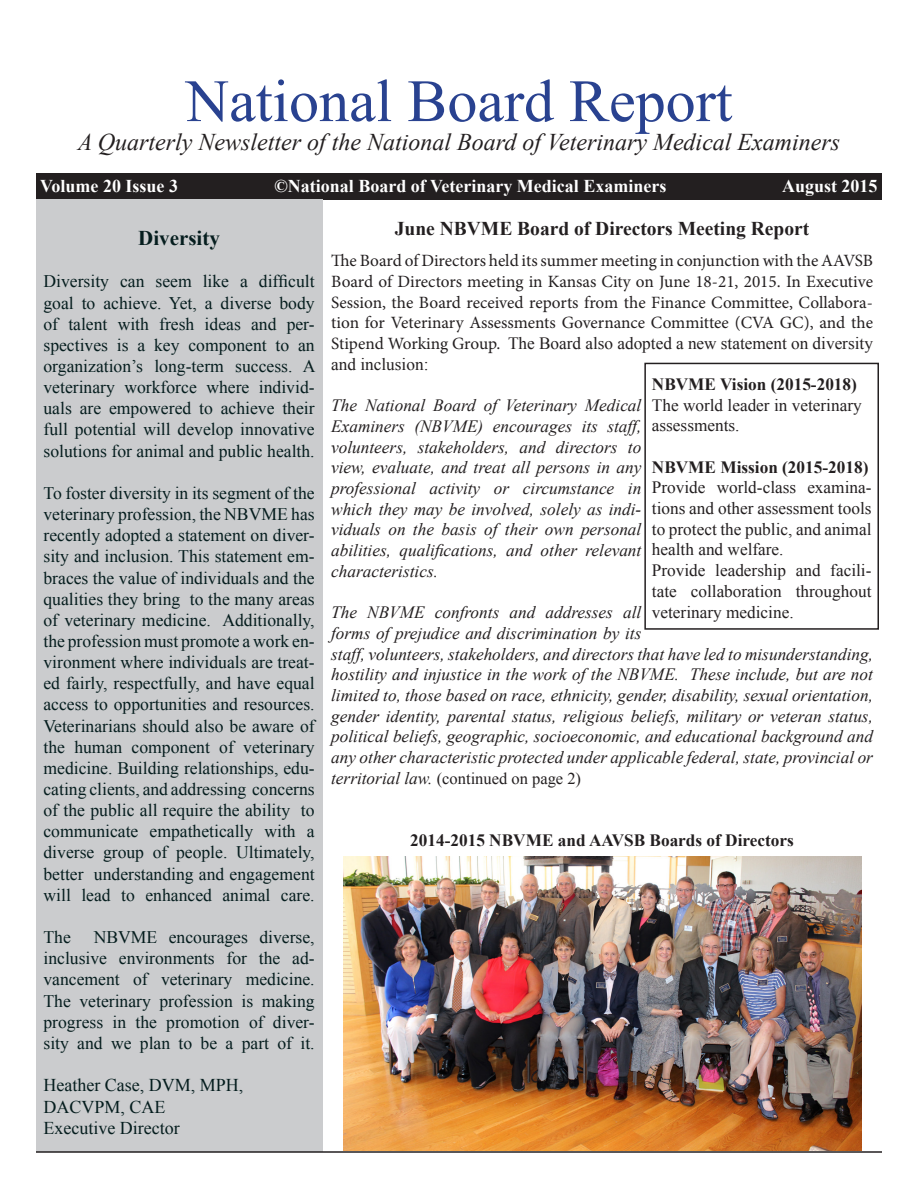
<style>
.page{position:relative;width:918px;height:1188px;background:#fff}
.page>*{position:absolute;margin:0;border:0;box-sizing:border-box;transform-origin:0 0}
.t1{font:60px "Times New Roman";color:#294290}
.t2{font:italic 24px "Times New Roman";color:#231f20}
.t3{font:700 21px "Times New Roman";color:#051d1e}
.t4{font:700 19.5px "Times New Roman";color:#231f20}
.t5{font:700 18px "Times New Roman";color:#fff}
.t6{font:18px/21.6px "Times New Roman";color:#051d1e}
.t7{font:17.7px/21.1px "Times New Roman";color:#051d1e;text-align:justify}
.t8{font:italic 17.25px/20.7px "Times New Roman";color:#231f20;text-align:justify}
.t9{font:17.25px/20.7px "Minion Pro";color:#231f20;text-align:justify}
.t10{font:17.25px/20.7px "Times New Roman";color:#231f20;text-align:justify}
.t11{font:700 17.25px "Times New Roman";color:#231f20}
.t12{font:16.5px "Times New Roman";color:#231f20}
.s1{font-family:"Times New Roman"}
.s2{font-style:italic;font-size:17.25px}
</style>
<div class="page">
<div style="left:36px;top:173px;width:846px;height:27px;background:#231f20"></div>
<div style="left:36px;top:200px;width:286px;height:952px;background:#cbccce"></div>
<div style="left:644px;top:363px;width:235px;height:267px;border:2px solid #231f20"></div>
<img style="left:343px;top:857px;width:519px;height:293px">
<hr style="left:36px;top:1151px;width:846px;height:2px;background:#231f20">
<p class="t1" style="left:186px;top:61px;width:548px">National Board Report</p>
<p class="t2" style="left:78px;top:125px;width:764px">A Quarterly Newsletter of the National Board of Veterinary Medical Examiners</p>
<p class="t5" style="left:40px;top:174px;width:139px">Volume 20 Issue 3</p>
<p class="t5" style="left:274px;top:174px;width:393px">©National Board of Veterinary Medical Examiners</p>
<p class="t5" style="left:782px;top:174px;width:97px">August 2015</p>
<p class="t3" style="left:138px;top:223px;width:83px">Diversity</p>
<p class="t7" style="left:44px;top:271px;width:274px">Diversity can seem like a difficult goal to achieve. Yet, a diverse body of talent with fresh ideas and per&shy;spectives is a key component to an organization’s long-term success. A veterinary workforce where individ&shy;uals are empowered to achieve their full potential will develop innovative solutions for animal and public health.</p>
<p class="t7" style="left:44px;top:482px;width:273px">To foster diversity in its segment of the veterinary profession, the NBVME has recently adopted a statement on diver&shy;sity and inclusion. This statement em&shy;braces the value of individuals and the qualities they bring to the many areas of veterinary medicine. Additionally, the profession must promote a work en&shy;vironment where individuals are treat&shy;ed fairly, respectfully, and have equal access to opportunities and resources.<br>Veterinarians should also be aware of the human component of veterinary medicine. Building relationships, edu&shy;cating clients, and addressing concerns of the public all require the ability to communicate empathetically with a diverse group of people. Ultimately, better understanding and engagement will lead to enhanced animal care.</p>
<p class="t7" style="left:44px;top:926px;width:29px">The</p>
<p class="t4" style="left:395px;top:215px;width:416px">June NBVME Board of Directors Meeting Report</p>
<p class="t9" style="left:331px;top:251px;width:543px">The Board of Directors held its summer meeting in conjunction with the AAVSB Board of Directors meeting in Kansas City on June 18-21, 2015. In Executive Session, the Board received reports from the Finance Committee, Collabora&shy;tion for Veterinary Assessments Governance Committee (CVA GC), and the Stipend Working Group. <span class="s1">The Board also adopted a new statement on diversity and inclusion:</span></p>
<p class="t8" style="left:331px;top:395px;width:312px">The National Board of Veterinary Medical Examiners (NBVME) encourages its staff, volunteers, stakeholders, and directors to view, evaluate, and treat all persons in any professional activity or circumstance in which they may be involved, solely as indi&shy;viduals on the basis of their own personal abilities, qualifications, and other relevant characteristics.</p>
<p class="t8" style="left:331px;top:602px;width:543px;text-align:left">The NBVME confronts and addresses all<br>forms of prejudice and discrimination by its<br>staff, volunteers, stakeholders, and directors that have led to misunderstanding, hostility and injustice in the work of the NBVME. These include, but are not limited to, those based on race, ethnicity, gender, disability, sexual orientation, gender identity, parental status, religious beliefs, military or veteran status, political beliefs, geographic, socioeconomic, and educational background and any other characteristic protected under applicable federal, state, provincial or</p>
<p class="t12" style="left:331px;top:767px;width:251px"><span class="s2">territorial law.</span> (continued on page 2)</p>
<p class="t11" style="left:652px;top:372px;width:207px">NBVME Vision (2015-2018)</p>
<p class="t10" style="left:652px;top:394px;width:211px">The world leader in veterinary assessments.</p>
<p class="t11" style="left:652px;top:455px;width:218px">NBVME Mission (2015-2018)</p>
<p class="t10" style="left:652px;top:477px;width:221px">Provide world-class examina&shy;tions and other assessment tools to protect the public, and animal health and welfare.</p>
<p class="t10" style="left:652px;top:560px;width:221px">Provide leadership and facili&shy;tate collaboration throughout veterinary medicine.</p>
<p class="t11" style="left:410px;top:828px;width:385px">2014-2015 NBVME and AAVSB Boards of Directors</p>
<p class="t7" style="left:44px;top:926px;width:273px;text-indent:50px">NBVME encourages diverse, inclusive environments for the ad&shy;vancement of veterinary medicine.<br>The veterinary profession is making progress in the promotion of diver&shy;sity and we plan to be a part of it.</p>
<p class="t6" style="left:44px;top:1074px;width:201px">Heather Case, DVM, MPH,<br>DACVPM, CAE</p>
<p class="t6" style="left:44px;top:1117px;width:138px">Executive Director</p>
</div>
